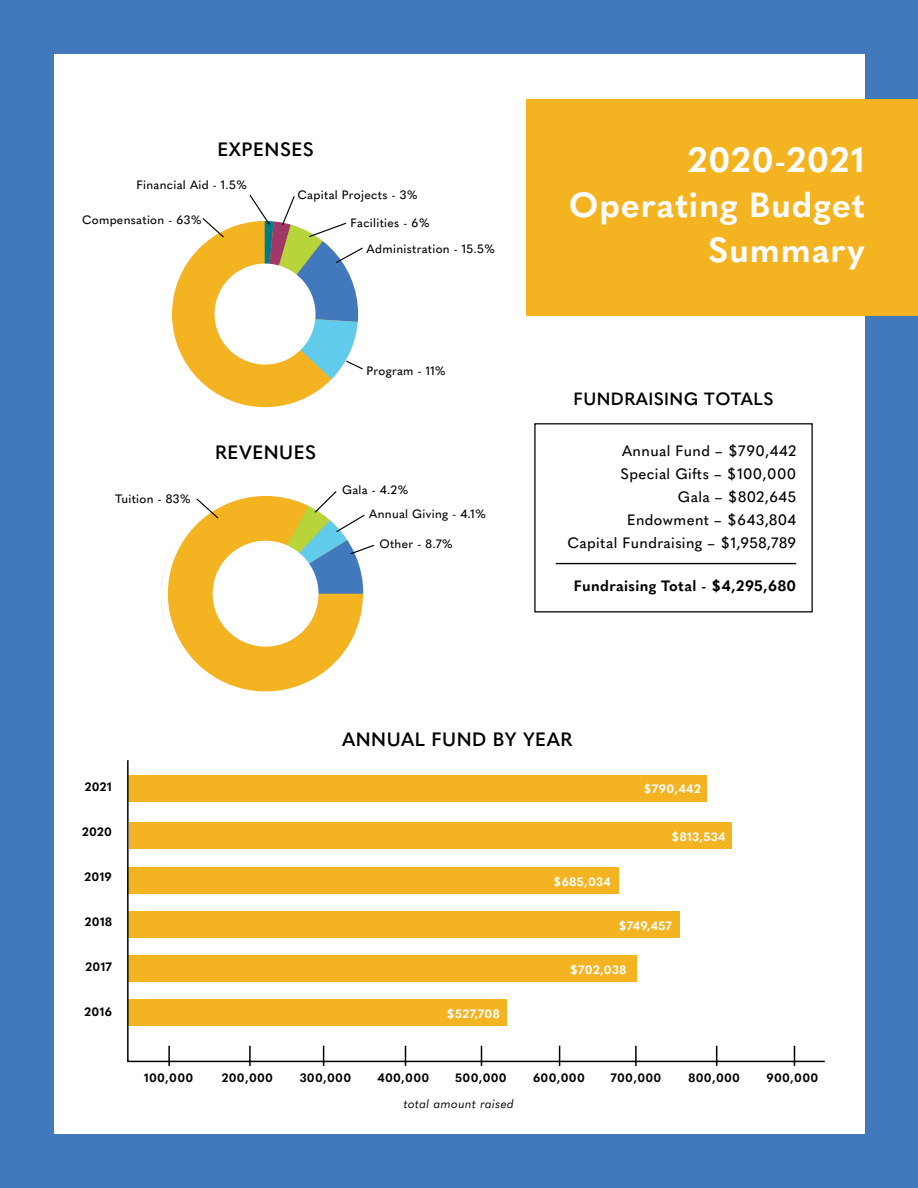
<style>
.page{position:relative;width:918px;height:1188px;background:#4278bc}
.page>*{position:absolute;margin:0;border:0;box-sizing:border-box;transform-origin:0 0}
.t1{font:700 34.5px/45px "Quasimoda";letter-spacing:.025em;color:#fff;text-align:right}
.t2{font:600 19.05px "Quasimoda";letter-spacing:.025em;color:#000}
.t3{font:600 17.55px "Quasimoda";letter-spacing:.025em;color:#000}
.t4{font:500 14.85px/23px "Quasimoda";letter-spacing:.025em;color:#000;text-align:right}
.t5{font:700 14.85px "Quasimoda";letter-spacing:.025em;color:#000}
.t6{font:500 12px/25.7px "Quasimoda";letter-spacing:.025em;color:#000}
.t7{font:700 12px "Quasimoda";letter-spacing:.025em;color:#000}
.t8{font:700 12px "Quasimoda";letter-spacing:.03em;color:#fff}
.t9{font:italic 12px "Quasimoda";letter-spacing:.025em;color:#000}
</style>
<div class="page">
<div style="left:54px;top:54px;width:811px;height:1080px;background:#fff"></div>
<svg style="left:127px;top:760px;width:698px;height:303px"></svg>
<div style="left:527px;top:100px;width:391px;height:216px;background:#f4b320"></div>
<hr style="left:556px;top:563px;width:240px;height:1px;background:#000">
<div style="left:534px;top:423px;width:279px;height:189px;border:1px solid #000"></div>
<div style="left:161px;top:493px;width:202px;height:202px;background:#f4b320;border-radius:50%"></div>
<div style="left:161px;top:489px;width:209px;height:209px;border:7px solid #fff;border-radius:50%"></div>
<div style="left:213px;top:541px;width:106px;height:106px;background:#fff;border-radius:50%"></div>
<svg style="left:195px;top:498px;width:25px;height:22px"></svg>
<svg style="left:261px;top:490px;width:113px;height:104px"></svg>
<svg style="left:164px;top:213px;width:202px;height:202px;fill:#f4b320"></svg>
<div style="left:160px;top:209px;width:210px;height:210px;border:12px solid #fff;border-radius:50%"></div>
<div style="left:215px;top:264px;width:101px;height:101px;background:#fff;border-radius:50%"></div>
<svg style="left:201px;top:217px;width:24px;height:22px"></svg>
<svg style="left:248px;top:194px;width:120px;height:192px"></svg>
<hr style="left:168px;top:1046px;width:2px;height:20px;background:#000">
<hr style="left:249px;top:1046px;width:2px;height:20px;background:#000">
<svg style="left:323px;top:1046px;width:1px;height:20px"></svg>
<svg style="left:405px;top:1046px;width:1px;height:20px"></svg>
<svg style="left:481px;top:1046px;width:1px;height:20px"></svg>
<svg style="left:559px;top:1046px;width:1px;height:20px"></svg>
<hr style="left:635px;top:1046px;width:2px;height:20px;background:#000">
<svg style="left:716px;top:1046px;width:1px;height:20px"></svg>
<svg style="left:794px;top:1046px;width:1px;height:20px"></svg>
<h2 class="t2" style="left:217px;top:134px;width:98px">EXPENSES</h2>
<p class="t6" style="left:136px;top:171px;width:112px">Financial Aid - 1.5%</p>
<p class="t6" style="left:82px;top:206px;width:121px">Compensation - 63%</p>
<p class="t6" style="left:298px;top:182px;width:122px">Capital Projects - 3%</p>
<p class="t6" style="left:367px;top:209px;width:130px;text-indent:-16px">Facilities - 6%<br>Administration - 15.5%</p>
<p class="t6" style="left:367px;top:357px;width:81px">Program - 11%</p>
<p class="t6" style="left:115px;top:485px;width:77px">Tuition - 83%</p>
<h2 class="t2" style="left:215px;top:437px;width:102px">REVENUES</h2>
<p class="t6" style="left:342px;top:476px;width:68px">Gala - 4.2%</p>
<p class="t6" style="left:369px;top:500px;width:119px">Annual Giving - 4.1%</p>
<p class="t6" style="left:379px;top:530px;width:75px">Other - 8.7%</p>
<h1 class="t1" style="left:569px;top:135px;width:297px">2020-2021<br>Operating Budget<br>Summary</h1>
<h3 class="t3" style="left:574px;top:385px;width:201px">FUNDRAISING TOTALS</h3>
<p class="t4" style="left:567px;top:438px;width:230px">Annual Fund – $790,442<br>Special Gifts – $100,000<br>Gala – $802,645<br>Endowment – $643,804<br>Capital Fundraising – $1,958,789</p>
<p class="t5" style="left:574px;top:575px;width:224px">Fundraising Total - $4,295,680</p>
<p class="t7" style="left:85px;top:778px;width:29px">2021</p>
<p class="t7" style="left:82px;top:823px;width:31px">2020</p>
<p class="t7" style="left:85px;top:868px;width:29px">2019</p>
<p class="t7" style="left:85px;top:913px;width:28px">2018</p>
<p class="t7" style="left:86px;top:958px;width:28px">2017</p>
<p class="t7" style="left:85px;top:1003px;width:29px">2016</p>
<h2 class="t2" style="left:342px;top:725px;width:232px">ANNUAL FUND BY YEAR</h2>
<p class="t8" style="left:553px;top:872px;width:59px">$685,034</p>
<p class="t8" style="left:643px;top:779px;width:59px">$790,442</p>
<p class="t8" style="left:671px;top:827px;width:56px">$813,534</p>
<p class="t8" style="left:446px;top:1005px;width:55px">$527,708</p>
<p class="t8" style="left:619px;top:916px;width:55px">$749,457</p>
<p class="t8" style="left:570px;top:961px;width:58px">$702,038</p>
<p class="t7" style="left:144px;top:1068px;width:51px">100,000</p>
<p class="t7" style="left:222px;top:1068px;width:53px">200,000</p>
<p class="t7" style="left:300px;top:1068px;width:53px">300,000</p>
<p class="t7" style="left:377px;top:1068px;width:53px">400,000</p>
<p class="t7" style="left:455px;top:1068px;width:53px">500,000</p>
<p class="t7" style="left:533px;top:1068px;width:53px">600,000</p>
<p class="t7" style="left:611px;top:1068px;width:52px">700,000</p>
<p class="t7" style="left:689px;top:1068px;width:53px">800,000</p>
<p class="t7" style="left:766px;top:1068px;width:53px">900,000</p>
<p class="t9" style="left:404px;top:1094px;width:112px">total amount raised</p>
</div>
